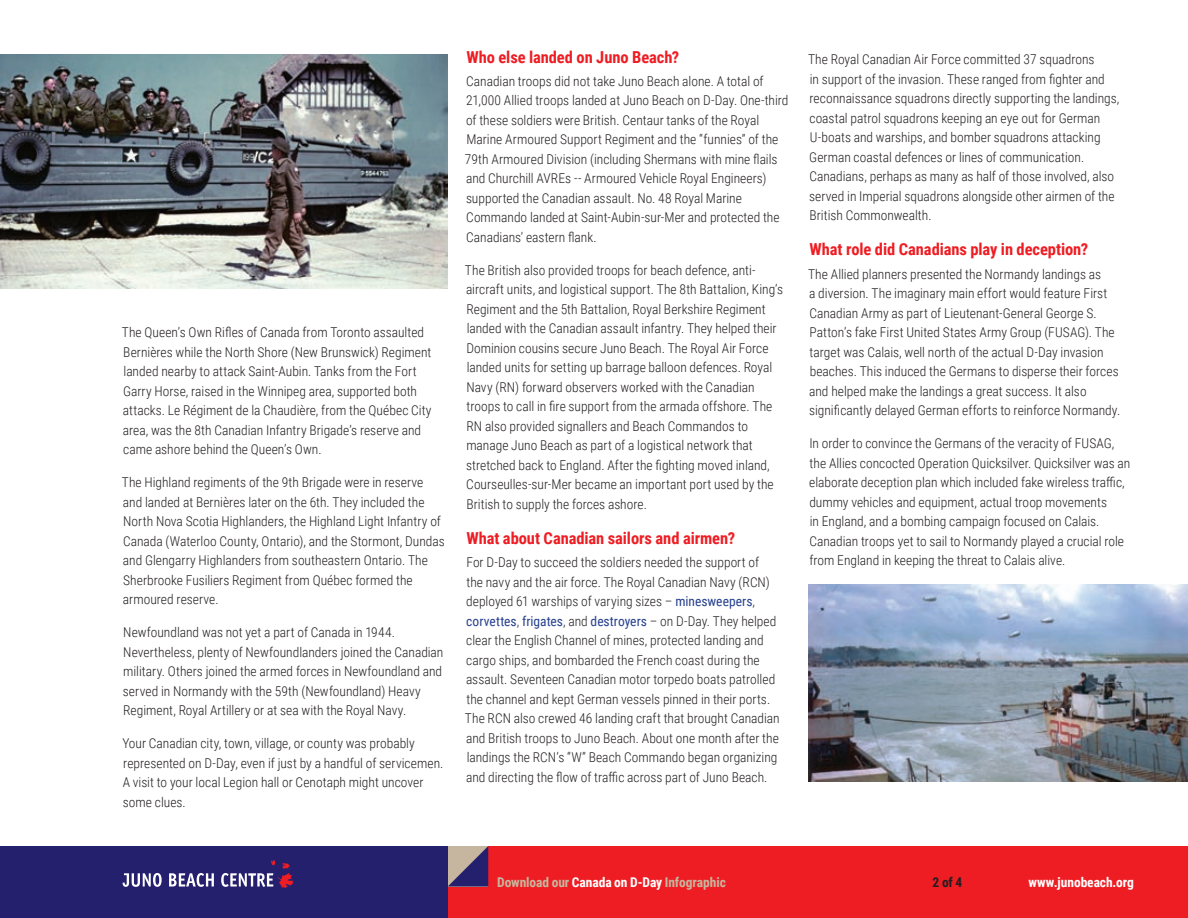
<style>
.page{position:relative;width:1188px;height:918px;background:#fff}
.page>*{position:absolute;margin:0;border:0;box-sizing:border-box;transform-origin:0 0}
.t1{font:700 16.5px "Roboto Condensed";letter-spacing:-.005em;color:#ee1d23}
.t2{font:300 13.5px/19.5px "Roboto Condensed";color:#231f20}
.t3{font:700 13.5px "Roboto Condensed";letter-spacing:-.005em;color:#c7b69f}
.t4{font:700 13.5px "Roboto Condensed";letter-spacing:-.005em;color:#fff}
.t5{font:700 13.5px "Roboto Condensed";color:#231f20}
.s1{font-weight:400;color:#253f8e}
.s2{color:#fff}
</style>
<div class="page">
<div style="left:448px;top:846px;width:740px;height:72px;background:#ee1d23"></div>
<svg style="left:448px;top:846px;width:40px;height:40px;background:#766b86"></svg>
<div style="left:0;top:846px;width:448px;height:72px;background:#25206d"></div>
<svg style="left:123px;top:873px;width:39px;height:14px"></svg>
<svg style="left:169px;top:873px;width:45px;height:14px"></svg>
<svg style="left:221px;top:860px;width:73px;height:28px"></svg>
<img style="left:0;top:54px;width:448px;height:234px">
<img style="left:809px;top:585px;width:379px;height:197px">
<p class="t2" style="left:122px;top:322px;width:311px">The Queen’s Own Rifles of Canada from Toronto assaulted Bernières while the North Shore (New Brunswick) Regiment landed nearby to attack Saint-Aubin. Tanks from the Fort Garry Horse, raised in the Winnipeg area, supported both attacks. Le Régiment de la Chaudière, from the Québec City area, was the 8th Canadian Infantry Brigade’s reserve and came ashore behind the Queen’s Own.</p>
<p class="t2" style="left:122px;top:472px;width:324px">The Highland regiments of the 9th Brigade were in reserve and landed at Bernières later on the 6th. They included the North Nova Scotia Highlanders, the Highland Light Infantry of Canada (Waterloo County, Ontario), and the Stormont, Dundas and Glengarry Highlanders from southeastern Ontario. The Sherbrooke Fusiliers Regiment from Québec formed the armoured reserve.</p>
<p class="t2" style="left:123px;top:622px;width:322px">Newfoundland was not yet a part of Canada in 1944.<br>Nevertheless, plenty of Newfoundlanders joined the Canadian military. Others joined the armed forces in Newfoundland and served in Normandy with the 59th (Newfoundland) Heavy Regiment, Royal Artillery or at sea with the Royal Navy.</p>
<p class="t2" style="left:122px;top:733px;width:322px">Your Canadian city, town, village, or county was probably represented on D-Day, even if just by a handful of servicemen.<br>A visit to your local Legion hall or Cenotaph might uncover some clues.</p>
<p class="t1" style="left:466px;top:45px;width:215px">Who else landed on Juno Beach?</p>
<p class="t2" style="left:465px;top:71px;width:325px">Canadian troops did not take Juno Beach alone. A total of 21,000 Allied troops landed at Juno Beach on D-Day. One-third of these soldiers were British. Centaur tanks of the Royal Marine Armoured Support Regiment and the “funnies” of the 79th Armoured Division (including Shermans with mine flails and Churchill AVREs -- Armoured Vehicle Royal Engineers) supported the Canadian assault. No. 48 Royal Marine Commando landed at Saint-Aubin-sur-Mer and protected the Canadians’ eastern flank.</p>
<p class="t2" style="left:465px;top:260px;width:320px">The British also provided troops for beach defence, anti&shy;aircraft units, and logistical support. The 8th Battalion, King’s Regiment and the 5th Battalion, Royal Berkshire Regiment landed with the Canadian assault infantry. They helped their Dominion cousins secure Juno Beach. The Royal Air Force landed units for setting up barrage balloon defences. Royal Navy (RN) forward observers worked with the Canadian troops to call in fire support from the armada offshore. The RN also provided signallers and Beach Commandos to manage Juno Beach as part of a logistical network that stretched back to England. After the fighting moved inland, Courseulles-sur-Mer became an important port used by the British to supply the forces ashore.</p>
<p class="t1" style="left:466px;top:527px;width:270px">What about Canadian sailors and airmen?</p>
<p class="t2" style="left:465px;top:552px;width:316px">For D-Day to succeed the soldiers needed the support of<br>the navy and the air force. The Royal Canadian Navy (RCN) deployed 61 warships of varying sizes – <span class="s1">minesweepers</span>, <span class="s1">corvettes</span>, <span class="s1">frigates</span>, and <span class="s1">destroyers</span> – on D-Day. They helped clear the English Channel of mines, protected landing and cargo ships, and bombarded the French coast during the assault. Seventeen Canadian motor torpedo boats patrolled the channel and kept German vessels pinned in their ports.<br>The RCN also crewed 46 landing craft that brought Canadian and British troops to Juno Beach. About one month after the landings the RCN’s “W” Beach Commando began organizing and directing the flow of traffic across part of Juno Beach.</p>
<p class="t2" style="left:808px;top:49px;width:313px">The Royal Canadian Air Force committed 37 squadrons<br>in support of the invasion. These ranged from fighter and reconnaissance squadrons directly supporting the landings, coastal patrol squadrons keeping an eye out for German U-boats and warships, and bomber squadrons attacking German coastal defences or lines of communication.<br>Canadians, perhaps as many as half of those involved, also served in Imperial squadrons alongside other airmen of the British Commonwealth.</p>
<p class="t1" style="left:809px;top:238px;width:280px">What role did Canadians play in deception?</p>
<p class="t2" style="left:808px;top:264px;width:314px">The Allied planners presented the Normandy landings as<br>a diversion. The imaginary main effort would feature First Canadian Army as part of Lieutenant-General George S.<br>Patton’s fake First United States Army Group (FUSAG). The target was Calais, well north of the actual D-Day invasion beaches. This induced the Germans to disperse their forces and helped make the landings a great success. It also significantly delayed German efforts to reinforce Normandy.</p>
<p class="t2" style="left:809px;top:433px;width:323px">In order to convince the Germans of the veracity of FUSAG, the Allies concocted Operation Quicksilver. Quicksilver was an elaborate deception plan which included fake wireless traffic, dummy vehicles and equipment, actual troop movements<br>in England, and a bombing campaign focused on Calais.<br>Canadian troops yet to sail to Normandy played a crucial role from England in keeping the threat to Calais alive.</p>
<p class="t3" style="left:497px;top:872px;width:230px">Download our <span class="s2">Canada on D-Day</span> Infographic</p>
<p class="t5" style="left:933px;top:872px;width:31px">2 of 4</p>
<p class="t4" style="left:1029px;top:872px;width:107px">www.junobeach.org</p>
</div>
